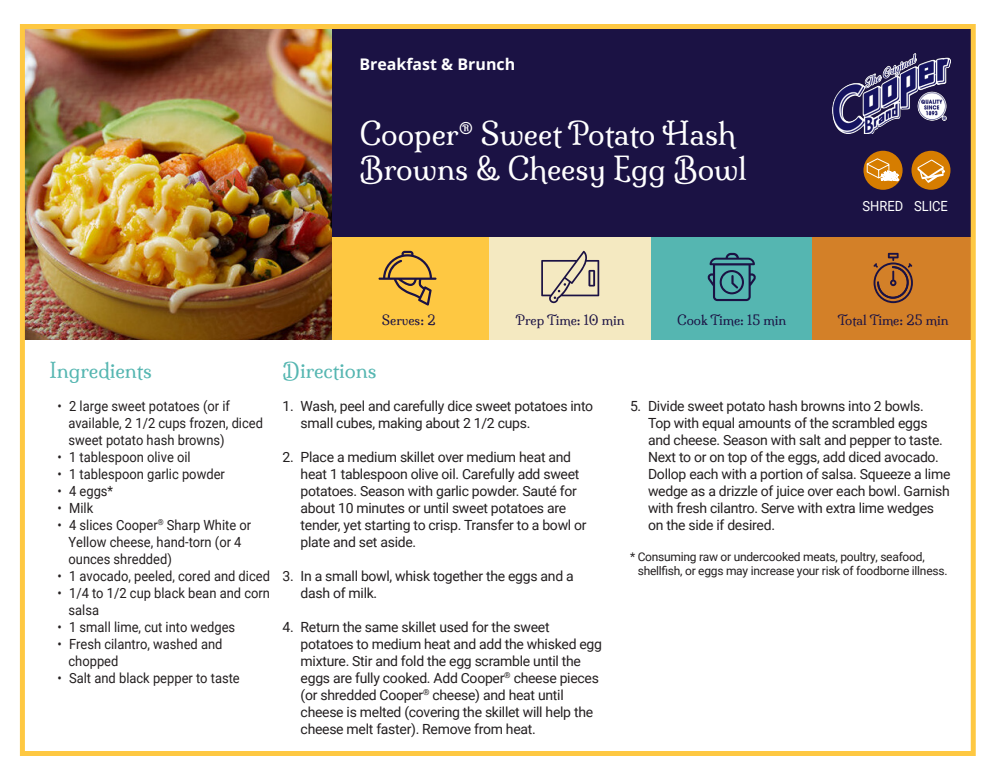
<style>
.page{position:relative;width:1000px;height:784px;background:#fff}
.page>*{position:absolute;margin:0;border:0;box-sizing:border-box;transform-origin:0 0}
.t1{font:30px/35px "Milonga";color:#fff}
.t2{font:20px "Milonga";color:#55b6b1}
.t3{font:700 16px "Open Sans";color:#fff}
.t4{font:14px/17px "Roboto";letter-spacing:-.02em;color:#231f20}
.t5{font:14px/17px "Roboto";color:#231f20;scale:.92 1}
.t6{font:14px "Roboto";letter-spacing:-.02em;color:#231f20;scale:.92 1}
.t7{font:14px "Roboto";color:#fff;scale:.92 1}
.t8{font:13px "Milonga";color:#1b1244}
.t9{font:12px/14px "Roboto";letter-spacing:-.02em;color:#231f20}
</style>
<div class="page">
<div style="left:329px;top:26px;width:645px;height:233px;background:#1b1244"></div>
<div style="left:328px;top:237px;width:162px;height:102px;background:#fec842"></div>
<div style="left:490px;top:237px;width:161px;height:102px;background:#f4e9c1"></div>
<div style="left:651px;top:237px;width:162px;height:102px;background:#55b6b1"></div>
<div style="left:813px;top:237px;width:161px;height:102px;background:#d38028"></div>
<img style="left:26px;top:30px;width:306px;height:310px">
<div style="left:20px;top:24px;width:956px;height:732px;border:5px solid #fec842"></div>
<img style="left:833px;top:53px;width:117px;height:81px">
<svg style="left:379px;top:251px;width:58px;height:55px"></svg>
<svg style="left:541px;top:251px;width:58px;height:52px"></svg>
<svg style="left:707px;top:253px;width:49px;height:48px"></svg>
<svg style="left:873px;top:253px;width:40px;height:50px"></svg>
<div style="left:912px;top:151px;width:39px;height:39px;background:#d67d00;border-radius:50%"></div>
<svg style="left:918px;top:160px;width:27px;height:23px"></svg>
<div style="left:864px;top:151px;width:39px;height:39px;background:#d67d00;border-radius:50%"></div>
<svg style="left:866px;top:158px;width:33px;height:23px"></svg>
<p class="t3" style="left:359px;top:55px;width:157px">Breakfast &amp; Brunch</p>
<h1 class="t1" style="left:359px;top:117px;width:389px">Cooper<sup>®</sup> Sweet Potato Hash<br>Browns &amp; Cheesy Egg Bowl</h1>
<p class="t7" style="left:863px;top:200px;width:94px">SHRED SLICE</p>
<p class="t8" style="left:382px;top:312px;width:55px">Serves: 2</p>
<p class="t8" style="left:516px;top:312px;width:110px">Prep Time: 10 min</p>
<p class="t8" style="left:677px;top:312px;width:110px">Cook Time: 15 min</p>
<p class="t8" style="left:838px;top:312px;width:112px">Total Time: 25 min</p>
<h2 class="t2" style="left:50px;top:358px;width:104px">Ingredients</h2>
<h2 class="t2" style="left:283px;top:358px;width:96px">Directions</h2>
<p class="t5" style="left:68px;top:397px;width:213px;text-indent:-11px">• 2 large sweet potatoes (or if available, 2 1/2 cups frozen, diced sweet potato hash browns)</p>
<p class="t5" style="left:57px;top:448px;width:146px">• 1 tablespoon olive oil</p>
<p class="t5" style="left:57px;top:465px;width:183px">• 1 tablespoon garlic powder</p>
<p class="t6" style="left:57px;top:481px;width:62px">• 4 eggs*</p>
<p class="t6" style="left:57px;top:498px;width:40px">• Milk</p>
<p class="t5" style="left:69px;top:516px;width:200px;text-indent:-11px">• 4 slices Cooper<sup>®</sup> Sharp White or<br>Yellow cheese, hand-torn (or 4 ounces shredded)</p>
<p class="t5" style="left:58px;top:567px;width:232px">• 1 avocado, peeled, cored and diced</p>
<p class="t5" style="left:69px;top:584px;width:221px;text-indent:-11px">• 1/4 to 1/2 cup black bean and corn salsa</p>
<p class="t5" style="left:58px;top:618px;width:195px">• 1 small lime, cut into wedges</p>
<p class="t5" style="left:69px;top:635px;width:169px;text-indent:-11px">• Fresh cilantro, washed and chopped</p>
<p class="t5" style="left:58px;top:669px;width:200px">• Salt and black pepper to taste</p>
<p class="t4" style="left:301px;top:398px;width:294px;text-indent:-18px">1. Wash, peel and carefully dice sweet potatoes into small cubes, making about 2 1/2 cups.</p>
<p class="t4" style="left:301px;top:449px;width:288px;text-indent:-18px">2. Place a medium skillet over medium heat and heat 1 tablespoon olive oil. Carefully add sweet potatoes. Season with garlic powder. Sauté for about 10 minutes or until sweet potatoes are tender, yet starting to crisp. Transfer to a bowl or plate and set aside.</p>
<p class="t4" style="left:301px;top:568px;width:275px;text-indent:-18px">3. In a small bowl, whisk together the eggs and a dash of milk.</p>
<p class="t4" style="left:301px;top:619px;width:303px;text-indent:-18px">4. Return the same skillet used for the sweet potatoes to medium heat and add the whisked egg mixture. Stir and fold the egg scramble until the eggs are fully cooked. Add Cooper<sup>®</sup> cheese pieces (or shredded Cooper<sup>®</sup> cheese) and heat until cheese is melted (covering the skillet will help the cheese melt faster). Remove from heat.</p>
<p class="t4" style="left:648px;top:398px;width:304px;text-indent:-18px">5. Divide sweet potato hash browns into 2 bowls.<br>Top with equal amounts of the scrambled eggs and cheese. Season with salt and pepper to taste.<br>Next to or on top of the eggs, add diced avocado.<br>Dollop each with a portion of salsa. Squeeze a lime wedge as a drizzle of juice over each bowl. Garnish with fresh cilantro. Serve with extra lime wedges on the side if desired.</p>
<p class="t9" style="left:638px;top:550px;width:311px;text-indent:-8px">* Consuming raw or undercooked meats, poultry, seafood, shellfish, or eggs may increase your risk of foodborne illness.</p>
</div>
